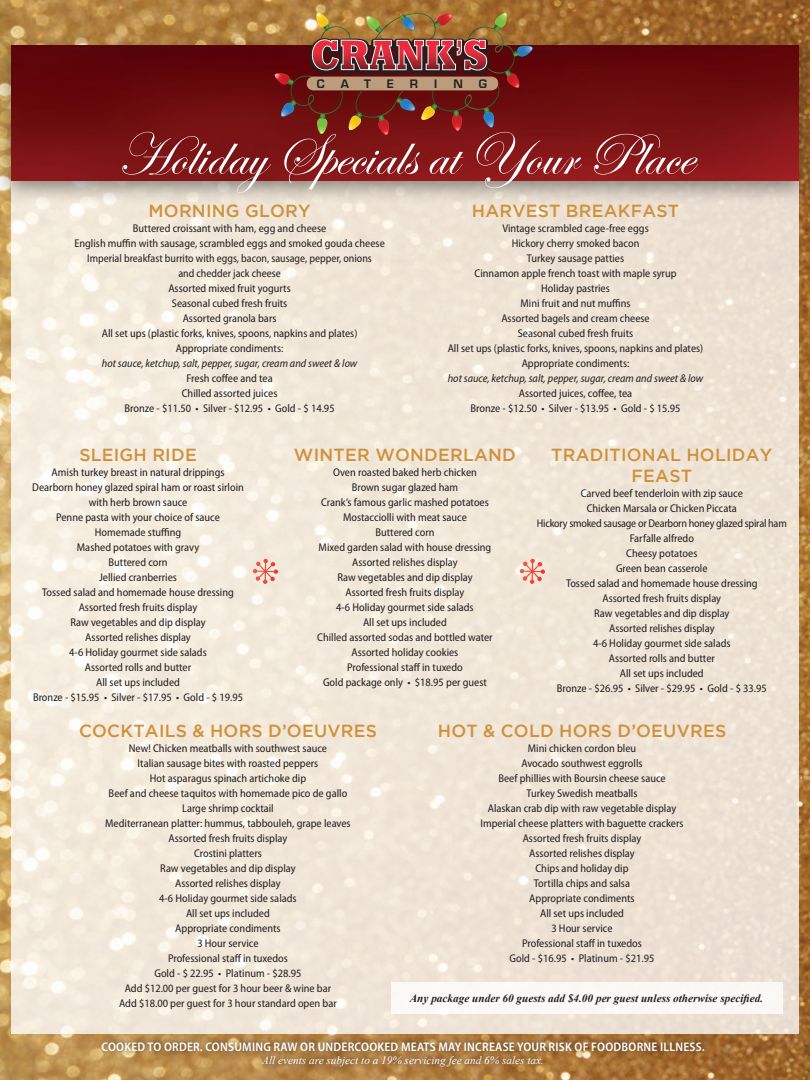
<style>
.page{position:relative;width:810px;height:1080px;background:#fff}
.page>*{position:absolute;margin:0;border:0;box-sizing:border-box;transform-origin:0 0}
.t1{font:60px "Edwardian Script ITC";color:#fff}
.t2{font:500 17.5px/21px "Gotham";letter-spacing:.015em;color:#cf913d;text-align:center}
.t3{font:600 semi-condensed 12.5px "Myriad Pro";letter-spacing:.02em;color:#fff}
.t4{font:600 11.5px "Eurostile LT Std";color:#231f20}
.t5{font:semi-condensed 11.25px/15px "Myriad Pro";color:#231f20;text-align:center}
.t6{font:italic semi-condensed 11.25px "Myriad Pro";color:#231f20}
.t7{font:italic 700 11.25px "Times New Roman";color:#231f20}
.t8{font:italic 11.25px "Times New Roman";color:#fff}
</style>
<div class="page">
<img style="left:0;top:0;width:810px;height:1080px">
<div style="left:11px;top:171px;width:788px;height:862px;background:#f1e7d9"></div>
<div style="left:0;top:32px;width:810px;height:173px;background:#231f20;opacity:.53"></div>
<img style="left:11px;top:45px;width:788px;height:135px">
<svg style="left:520px;top:559px;width:25px;height:25px"></svg>
<svg style="left:253px;top:559px;width:25px;height:25px"></svg>
<img style="left:274px;top:11px;width:259px;height:124px">
<div style="left:391px;top:982px;width:391px;height:32px;background:#fbf8f5"></div>
<div style="left:96px;top:1036px;width:614px;height:36px;background:#231f20;opacity:.75"></div>
<p class="t4" style="left:317px;top:76px;width:9px">C</p>
<p class="t4" style="left:341px;top:76px;width:10px">A</p>
<p class="t4" style="left:364px;top:76px;width:8px">T</p>
<p class="t4" style="left:387px;top:76px;width:9px">E</p>
<p class="t4" style="left:410px;top:76px;width:10px">R</p>
<p class="t4" style="left:434px;top:76px;width:5px">I</p>
<p class="t4" style="left:453px;top:76px;width:11px">N</p>
<p class="t4" style="left:479px;top:76px;width:10px">G</p>
<h1 class="t1" style="left:117px;top:122px;width:577px">Holiday Specials at Your Place</h1>
<h2 class="t2" style="left:149px;top:200px;width:164px">MORNING GLORY</h2>
<p class="t5" style="left:74px;top:221px;width:312px">Buttered croissant with ham, egg and cheese<br>English muffin with sausage, scrambled eggs and smoked gouda cheese Imperial breakfast burrito with eggs, bacon, sausage, pepper, onions<br>and chedder jack cheese<br>Assorted mixed fruit yogurts<br>Seasonal cubed fresh fruits<br>Assorted granola bars<br>All set ups (plastic forks, knives, spoons, napkins and plates)<br>Appropriate condiments:</p>
<p class="t6" style="left:102px;top:357px;width:257px">hot sauce, ketchup, salt, pepper, sugar, cream and sweet &amp; low</p>
<p class="t5" style="left:125px;top:371px;width:212px">Fresh coffee and tea<br>Chilled assorted juices<br>Bronze - $11.50 • Silver - $12.95 • Gold - $ 14.95</p>
<h2 class="t2" style="left:79px;top:444px;width:119px">SLEIGH RIDE</h2>
<p class="t5" style="left:32px;top:464px;width:213px">Amish turkey breast in natural drippings<br>Dearborn honey glazed spiral ham or roast sirloin with herb brown sauce<br>Penne pasta with your choice of sauce<br>Homemade stuffing<br>Mashed potatoes with gravy<br>Buttered corn<br>Jellied cranberries<br>Tossed salad and homemade house dressing<br>Assorted fresh fruits display<br>Raw vegetables and dip display<br>Assorted relishes display<br>4-6 Holiday gourmet side salads<br>Assorted rolls and butter<br>All set ups included<br>Bronze - $15.95 • Silver - $17.95 • Gold - $ 19.95</p>
<h2 class="t2" style="left:472px;top:200px;width:209px">HARVEST BREAKFAST</h2>
<p class="t5" style="left:448px;top:221px;width:257px">Vintage scrambled cage-free eggs<br>Hickory cherry smoked bacon<br>Turkey sausage patties<br>Cinnamon apple french toast with maple syrup<br>Holiday pastries<br>Mini fruit and nut muffins<br>Assorted bagels and cream cheese<br>Seasonal cubed fresh fruits<br>All set ups (plastic forks, knives, spoons, napkins and plates)<br>Appropriate condiments:</p>
<p class="t6" style="left:448px;top:372px;width:257px">hot sauce, ketchup, salt, pepper, sugar, cream and sweet &amp; low</p>
<p class="t5" style="left:471px;top:386px;width:212px">Assorted juices, coffee, tea<br>Bronze - $12.50 • Silver - $13.95 • Gold - $ 15.95</p>
<h2 class="t2" style="left:551px;top:444px;width:223px">TRADITIONAL HOLIDAY<br>FEAST</h2>
<p class="t5" style="left:537px;top:485px;width:251px">Carved beef tenderloin with zip sauce<br>Chicken Marsala or Chicken Piccata<br>Hickory smoked sausage or Dearborn honey glazed spiral ham<br>Farfalle alfredo<br>Cheesy potatoes<br>Green bean casserole<br>Tossed salad and homemade house dressing<br>Assorted fresh fruits display<br>Raw vegetables and dip display<br>Assorted relishes display<br>4-6 Holiday gourmet side salads<br>Assorted rolls and butter<br>All set ups included<br>Bronze - $26.95 • Silver - $29.95 • Gold - $ 33.95</p>
<h2 class="t2" style="left:294px;top:444px;width:224px">WINTER WONDERLAND</h2>
<p class="t5" style="left:317px;top:464px;width:177px">Oven roasted baked herb chicken<br>Brown sugar glazed ham<br>Crank’s famous garlic mashed potatoes<br>Mostacciolli with meat sauce<br>Buttered corn<br>Mixed garden salad with house dressing<br>Assorted relishes display<br>Raw vegetables and dip display<br>Assorted fresh fruits display<br>4-6 Holiday gourmet side salads<br>All set ups included<br>Chilled assorted sodas and bottled water<br>Assorted holiday cookies<br>Professional staff in tuxedo<br>Gold package only • $18.95 per guest</p>
<h2 class="t2" style="left:79px;top:720px;width:299px">COCKTAILS &amp; HORS D’OEUVRES</h2>
<p class="t5" style="left:105px;top:740px;width:247px">New! Chicken meatballs with southwest sauce<br>Italian sausage bites with roasted peppers<br>Hot asparagus spinach artichoke dip<br>Beef and cheese taquitos with homemade pico de gallo Large shrimp cocktail<br>Mediterranean platter: hummus, tabbouleh, grape leaves Assorted fresh fruits display<br>Crostini platters<br>Raw vegetables and dip display<br>Assorted relishes display<br>4-6 Holiday gourmet side salads<br>All set ups included<br>Appropriate condiments<br>3 Hour service<br>Professional staff in tuxedos<br>Gold - $ 22.95 • Platinum - $28.95<br>Add $12.00 per guest for 3 hour beer &amp; wine bar<br>Add $18.00 per guest for 3 hour standard open bar</p>
<h2 class="t2" style="left:438px;top:720px;width:290px">HOT &amp; COLD HORS D’OEUVRES</h2>
<p class="t5" style="left:480px;top:740px;width:205px">Mini chicken cordon bleu<br>Avocado southwest eggrolls<br>Beef phillies with Boursin cheese sauce<br>Turkey Swedish meatballs<br>Alaskan crab dip with raw vegetable display<br>Imperial cheese platters with baguette crackers<br>Assorted fresh fruits display<br>Assorted relishes display<br>Chips and holiday dip<br>Tortilla chips and salsa<br>Appropriate condiments<br>All set ups included<br>3 Hour service<br>Professional staff in tuxedos<br>Gold - $16.95 • Platinum - $21.95</p>
<p class="t7" style="left:410px;top:990px;width:355px">Any package under 60 guests add $4.00 per guest unless otherwise specified.</p>
<p class="t3" style="left:102px;top:1038px;width:605px">COOKED TO ORDER. CONSUMING RAW OR UNDERCOOKED MEATS MAY INCREASE YOUR RISK OF FOODBORNE ILLNESS.</p>
<p class="t8" style="left:262px;top:1053px;width:283px">All events are subject to a 19% servicing fee and 6% sales tax.</p>
</div>
